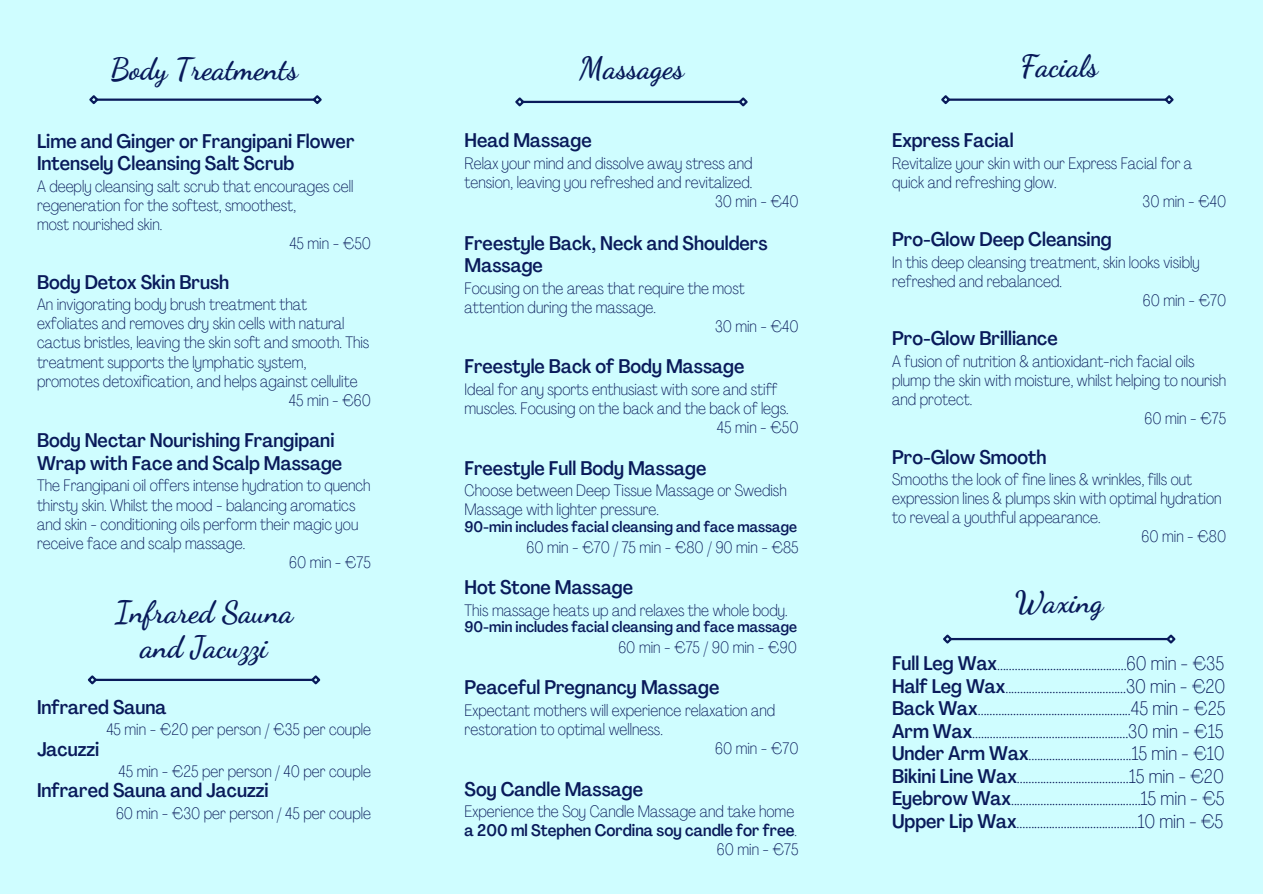
<style>
.page{position:relative;width:1263px;height:894px;background:#fff}
.page>*{position:absolute;margin:0;border:0;box-sizing:border-box;transform-origin:0 0}
.t1{font:700 30px/34.8px "Dancing Script";color:#091a5a;text-align:center}
.t2{font:100 condensed 19.5px/22.5px "Agrandir";color:#091a5a;text-align:justify}
.t3{font:500 condensed 19.5px/22.5px "Agrandir";color:#091a5a}
.t4{font:100 condensed 16.5px/19.2px "Agrandir";color:#091a5a}
.t5{font:500 condensed 16.5px "Agrandir";color:#091a5a}
.t6{font:500 condensed 15px "Agrandir";color:#091a5a}
.s1{font-weight:100}
.s2{font-weight:500}
</style>
<div class="page">
<div style="left:0;top:0;width:1263px;height:893px;background:#cffdff"></div>
<hr style="left:97px;top:98px;width:217px;height:3px;background:#091a5a">
<svg style="left:89px;top:95px;width:11px;height:10px"></svg>
<svg style="left:311px;top:95px;width:11px;height:10px"></svg>
<hr style="left:523px;top:101px;width:217px;height:2px;background:#091a5a">
<svg style="left:515px;top:97px;width:11px;height:10px"></svg>
<svg style="left:737px;top:97px;width:11px;height:10px"></svg>
<hr style="left:948px;top:98px;width:218px;height:3px;background:#091a5a">
<svg style="left:941px;top:95px;width:11px;height:10px"></svg>
<svg style="left:1162px;top:95px;width:12px;height:9px"></svg>
<hr style="left:95px;top:678px;width:218px;height:2px;background:#091a5a">
<svg style="left:87px;top:675px;width:12px;height:10px"></svg>
<svg style="left:309px;top:675px;width:12px;height:10px"></svg>
<hr style="left:950px;top:637px;width:218px;height:3px;background:#091a5a">
<svg style="left:943px;top:634px;width:11px;height:10px"></svg>
<svg style="left:1164px;top:634px;width:12px;height:10px"></svg>
<p class="t1" style="left:110px;top:52px;width:189px">Body Treatments</p>
<h1 class="t1" style="left:579px;top:51px;width:106px">Massages</h1>
<p class="t1" style="left:1020px;top:49px;width:79px">Facials</p>
<h2 class="t3" style="left:465px;top:131px;width:129px">Head Massage</h2>
<p class="t4" style="left:465px;top:155px;width:289px">Relax your mind and dissolve away stress and tension, leaving you refreshed and revitalized.</p>
<p class="t4" style="left:715px;top:193px;width:85px">30 min - €40</p>
<p class="t3" style="left:465px;top:233px;width:304px">Freestyle Back, Neck and Shoulders<br>Massage</p>
<p class="t4" style="left:465px;top:280px;width:282px">Focusing on the areas that require the most attention during the massage.</p>
<p class="t4" style="left:715px;top:318px;width:85px">30 min - €40</p>
<p class="t3" style="left:465px;top:357px;width:281px">Freestyle Back of Body Massage</p>
<h1 class="t4" style="left:465px;top:381px;width:325px">Ideal for any sports enthusiast with sore and stiff muscles. Focusing on the back and the back of legs.</h1>
<p class="t4" style="left:717px;top:419px;width:83px">45 min - €50</p>
<p class="t3" style="left:465px;top:458px;width:243px">Freestyle Full Body Massage</p>
<p class="t4" style="left:465px;top:482px;width:324px">Choose between Deep Tissue Massage or Swedish<br>Massage with lighter pressure.</p>
<p class="t6" style="left:465px;top:521px;width:334px">90-min includes facial cleansing and face massage</p>
<p class="t4" style="left:526px;top:538px;width:274px">60 min - €70 / 75 min - €80 / 90 min - €85</p>
<p class="t3" style="left:465px;top:578px;width:170px">Hot Stone Massage</p>
<h1 class="t4" style="left:465px;top:601px;width:324px">This massage heats up and relaxes the whole body.</h1>
<p class="t6" style="left:465px;top:621px;width:334px">90-min includes facial cleansing and face massage</p>
<p class="t4" style="left:618px;top:638px;width:180px">60 min - €75 / 90 min - €90</p>
<p class="t3" style="left:465px;top:678px;width:256px">Peaceful Pregnancy Massage</p>
<p class="t4" style="left:465px;top:701px;width:312px">Expectant mothers will experience relaxation and restoration to optimal wellness.</p>
<p class="t4" style="left:715px;top:740px;width:85px">60 min - €70</p>
<p class="t3" style="left:465px;top:779px;width:180px">Soy Candle Massage</p>
<p class="t4" style="left:465px;top:803px;width:331px">Experience the Soy Candle Massage and take home</p>
<p class="t5" style="left:465px;top:823px;width:334px">a 200 ml Stephen Cordina soy candle for free<span class="s1">.</span></p>
<p class="t4" style="left:717px;top:841px;width:83px">60 min - €75</p>
<p class="t3" style="left:892px;top:131px;width:123px">Express Facial</p>
<p class="t4" style="left:892px;top:155px;width:302px">Revitalize your skin with our Express Facial for a quick and refreshing glow.</p>
<p class="t4" style="left:1143px;top:193px;width:85px">30 min - €40</p>
<p class="t3" style="left:892px;top:230px;width:221px">Pro-Glow Deep Cleansing</p>
<p class="t4" style="left:892px;top:254px;width:309px">In this deep cleansing treatment, skin looks visibly refreshed and rebalanced.</p>
<p class="t4" style="left:1143px;top:292px;width:85px">60 min - €70</p>
<h1 class="t3" style="left:892px;top:329px;width:167px">Pro-Glow Brilliance</h1>
<p class="t4" style="left:892px;top:353px;width:335px">A fusion of nutrition &amp; antioxidant-rich facial oils plump the skin with moisture, whilst helping to nourish and protect.</p>
<p class="t4" style="left:1144px;top:410px;width:83px">60 min - €75</p>
<p class="t3" style="left:892px;top:447px;width:156px">Pro-Glow Smooth</p>
<p class="t4" style="left:892px;top:471px;width:331px">Smooths the look of fine lines &amp; wrinkles, fills out expression lines &amp; plumps skin with optimal hydration to reveal a youthful appearance.</p>
<p class="t4" style="left:1142px;top:528px;width:86px">60 min - €80</p>
<p class="t3" style="left:37px;top:132px;width:319px">Lime and Ginger or Frangipani Flower<br>Intensely Cleansing Salt Scrub</p>
<p class="t4" style="left:37px;top:178px;width:318px">A deeply cleansing salt scrub that encourages cell</p>
<p class="t4" style="left:37px;top:197px;width:261px">regeneration for the softest, smoothest,</p>
<p class="t4" style="left:37px;top:216px;width:127px">most nourished skin.</p>
<p class="t4" style="left:289px;top:235px;width:83px">45 min - €50</p>
<p class="t3" style="left:37px;top:272px;width:194px">Body Detox Skin Brush</p>
<p class="t4" style="left:37px;top:296px;width:334px">An invigorating body brush treatment that exfoliates and removes dry skin cells with natural cactus bristles, leaving the skin soft and smooth. This treatment supports the lymphatic system, promotes detoxification, and helps against cellulite</p>
<p class="t4" style="left:289px;top:392px;width:84px">45 min - €60</p>
<p class="t3" style="left:37px;top:431px;width:307px">Body Nectar Nourishing Frangipani<br>Wrap with Face and Scalp Massage</p>
<p class="t4" style="left:37px;top:477px;width:335px">The Frangipani oil offers intense hydration to quench thirsty skin. Whilst the mood - balancing aromatics and skin - conditioning oils perform their magic you receive face and scalp massage.</p>
<p class="t4" style="left:289px;top:554px;width:83px">60 min - €75</p>
<p class="t1" style="left:115px;top:595px;width:180px">Infrared Sauna and Jacuzzi</p>
<h1 class="t1" style="left:1015px;top:584px;width:90px">Waxing</h1>
<h2 class="t2" style="left:892px;top:654px;width:335px"><span class="s2">Full Leg Wax</span>............................................60 min - €35<br><span class="s2">Half Leg Wax</span>.........................................30 min - €20<br><span class="s2">Back Wax</span>....................................................45 min - €25<br><span class="s2">Arm Wax</span>.....................................................30 min - €15<br><span class="s2">Under Arm Wax</span>...................................15 min - €10<br><span class="s2">Bikini Line Wax</span>......................................15 min - €20<br><span class="s2">Eyebrow Wax</span>............................................15 min - €5<br><span class="s2">Upper Lip Wax</span>.........................................10 min - €5</h2>
<p class="t3" style="left:37px;top:697px;width:131px">Infrared Sauna</p>
<p class="t4" style="left:106px;top:721px;width:266px">45 min - €20 per person / €35 per couple</p>
<p class="t3" style="left:37px;top:739px;width:64px">Jacuzzi</p>
<p class="t4" style="left:118px;top:763px;width:254px">45 min - €25 per person / 40 per couple</p>
<p class="t3" style="left:37px;top:781px;width:233px">Infrared Sauna and Jacuzzi</p>
<p class="t4" style="left:116px;top:804px;width:256px">60 min - €30 per person / 45 per couple</p>
</div>
